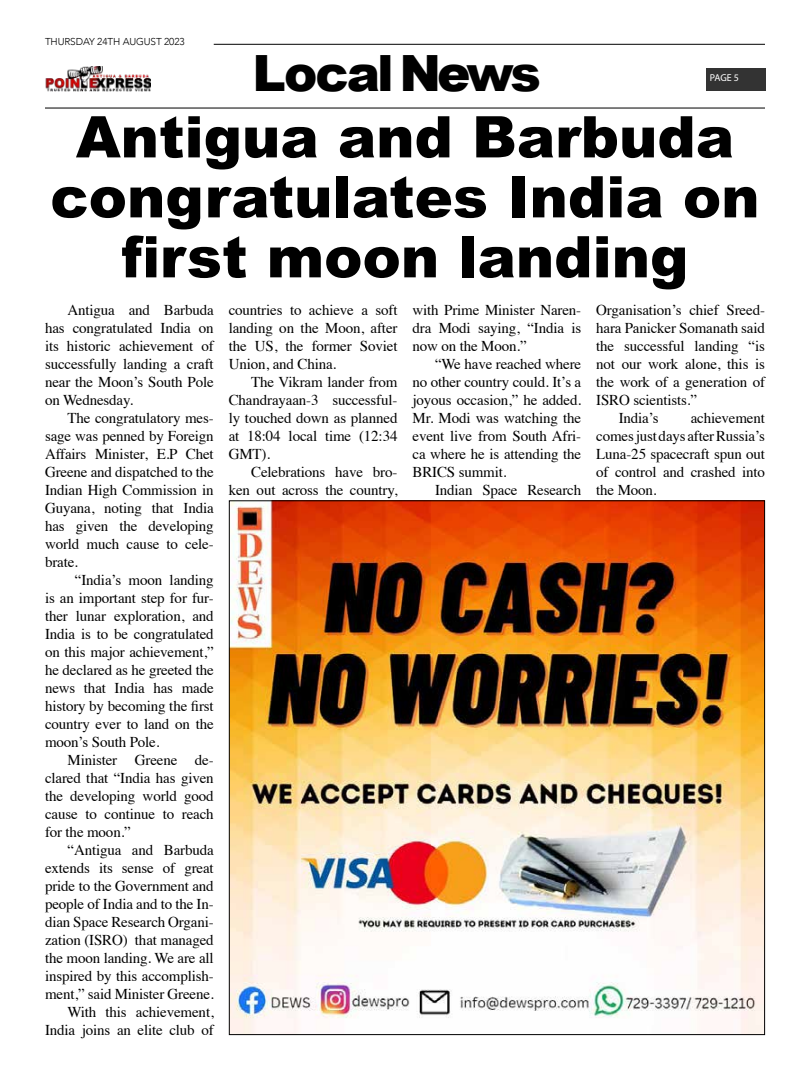
<style>
.page{position:relative;width:810px;height:1080px;background:#fff}
.page>*{position:absolute;margin:0;border:0;box-sizing:border-box;transform-origin:0 0}
.t1{font:900 57.5px/60px "Arial";color:#000;text-align:center}
.t2{font:900 50px "Arial";letter-spacing:-.06em;color:#000}
.t3{font:15px/18px "Times";letter-spacing:-.01em;color:#000;text-align:justify}
.t4{font:300 10px "Avenir";letter-spacing:-.01em;color:#000}
.t5{font:10px "Myriad Pro";color:#fff}
</style>
<div class="page">
<hr style="left:45px;top:107px;width:720px;height:2px;background:#333">
<hr style="left:214px;top:44px;width:551px;height:1px;background:#333">
<div style="left:706px;top:68px;width:60px;height:23px;background:#333"></div>
<img style="left:45px;top:66px;width:106px;height:25px">
<img style="left:231px;top:502px;width:532px;height:531px">
<p class="t4" style="left:45px;top:35px;width:141px">THURSDAY 24TH AUGUST 2023</p>
<h2 class="t2" style="left:252px;top:37px;width:290px">Local News</h2>
<p class="t5" style="left:710px;top:72px;width:31px">PAGE 5</p>
<h1 class="t1" style="left:50px;top:105px;width:711px">Antigua and Barbuda congratulates India on first moon landing</h1>
<p class="t3" style="left:45px;top:300px;width:170px;text-indent:22px">Antigua and Barbuda has congratulated India on its historic achievement of successfully landing a craft near the Moon’s South Pole on Wednesday.</p>
<p class="t3" style="left:45px;top:408px;width:170px;text-indent:22px">The congratulatory mes&shy;sage was penned by Foreign Affairs Minister, E.P Chet Greene and dispatched to the Indian High Commission in Guyana, noting that India has given the developing world much cause to cele&shy;brate.</p>
<p class="t3" style="left:45px;top:570px;width:170px;text-indent:30px">“India’s moon landing is an important step for fur&shy;ther lunar exploration, and India is to be congratulated on this major achievement,” he declared as he greeted the news that India has made history by becoming the first country ever to land on the moon’s South Pole.</p>
<p class="t3" style="left:45px;top:750px;width:170px;text-indent:22px">Minister Greene de&shy;clared that “India has given the developing world good cause to continue to reach for the moon.”</p>
<p class="t3" style="left:45px;top:840px;width:170px;text-align:right">“Antigua and Barbuda extends its sense of great pride to the Government and people of India and to the In&shy;dian Space Research Organi&shy;zation (ISRO) that managed the moon landing. We are all inspired by this accomplish&shy;ment,” said Minister Greene.<br>With this achievement,<br>India joins an elite club of</p>
<p class="t3" style="left:229px;top:300px;width:170px">countries to achieve a soft landing on the Moon, after the US, the former Soviet Union, and China.</p>
<p class="t3" style="left:229px;top:372px;width:170px;text-indent:22px">The Vikram lander from Chandrayaan-3 successful&shy;ly touched down as planned at 18:04 local time (12:34<br>GMT).</p>
<p class="t3" style="left:229px;top:462px;width:170px;text-align:right">Celebrations have bro&shy;ken out across the country,</p>
<p class="t3" style="left:412px;top:300px;width:170px">with Prime Minister Naren&shy;dra Modi saying, “India is now on the Moon.”</p>
<p class="t3" style="left:412px;top:354px;width:170px;text-indent:22px">“We have reached where no other country could. It’s a joyous occasion,” he added.<br>Mr. Modi was watching the event live from South Afri&shy;ca where he is attending the BRICS summit.</p>
<p class="t3" style="left:435px;top:480px;width:148px">Indian Space Research</p>
<p class="t3" style="left:596px;top:300px;width:170px">Organisation’s chief Sreed-</p>
<p class="t3" style="left:596px;top:318px;width:170px">hara Panicker Somanath said</p>
<p class="t3" style="left:596px;top:336px;width:170px">the successful landing “is</p>
<p class="t3" style="left:596px;top:354px;width:170px">not our work alone, this is</p>
<p class="t3" style="left:596px;top:372px;width:170px">the work of a generation of</p>
<p class="t3" style="left:596px;top:390px;width:102px">ISRO scientists.”</p>
<p class="t3" style="left:619px;top:408px;width:41px">India’s</p>
<p class="t3" style="left:596px;top:408px;width:170px;text-indent:94px">achievement comes just days after Russia’s Luna-25 spacecraft spun out of control and crashed into the Moon.</p>
</div>
